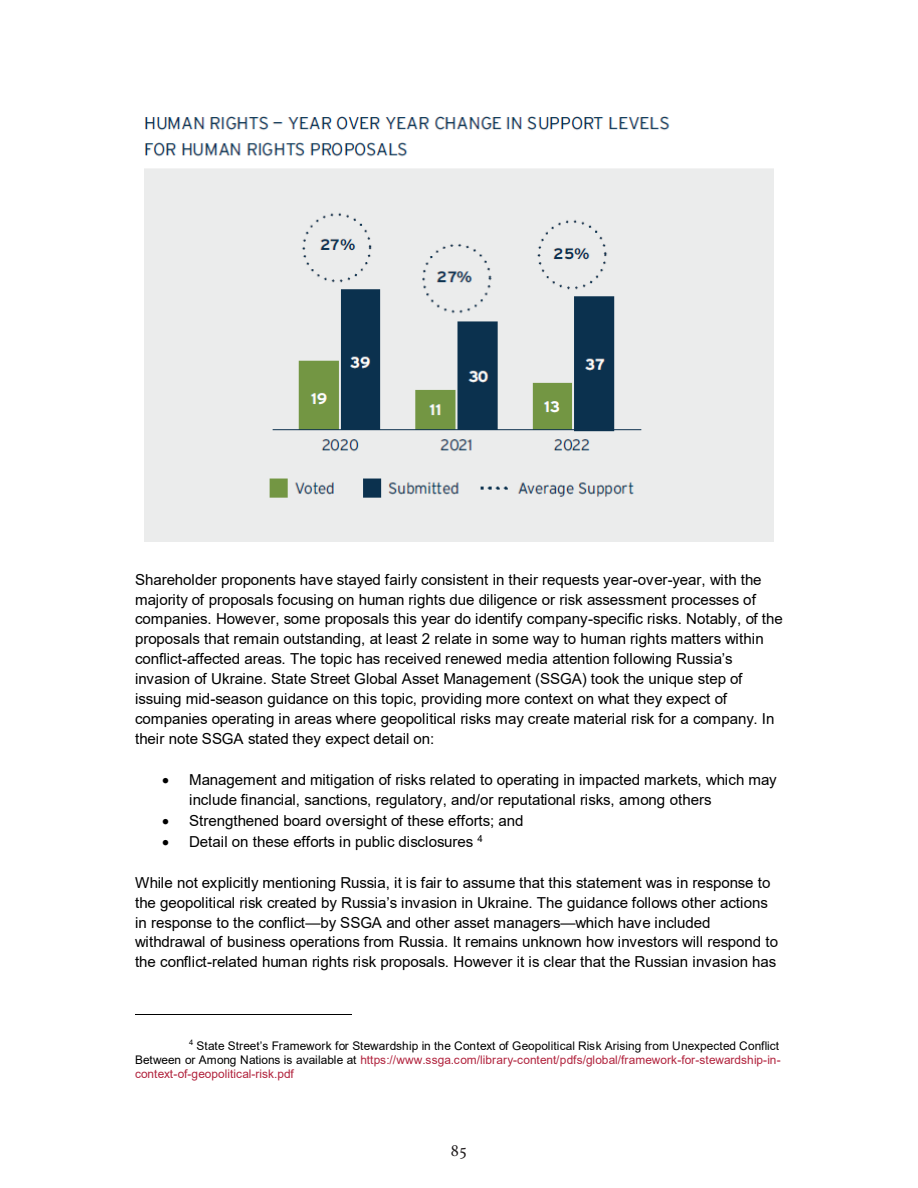
<style>
.page{position:relative;width:918px;height:1188px;background:#fff}
.page>*{position:absolute;margin:0;border:0;box-sizing:border-box;transform-origin:0 0}
.t1{font:18px "Minion Pro";color:#231f20}
.t2{font:15.15px/19.8px "Arial";letter-spacing:-.01em;color:#000}
.t3{font:11.85px/14px "Arial";letter-spacing:-.005em;color:#b1233d}
.s1{font-style:inherit}
.s2{color:#000}
</style>
<div class="page">
<hr style="left:135px;top:1014px;width:216px;height:1px;background:#000">
<img style="left:144px;top:116px;width:630px;height:426px">
<p class="t2" style="left:135px;top:570px;width:649px">Shareholder proponents have stayed fairly consistent in their requests year-over-year, with the majority of proposals focusing on human rights due diligence or risk assessment processes of companies. However, some proposals this year do identify company-specific risks. Notably, of the proposals that remain outstanding, at least 2 relate in some way to human rights matters within conflict-affected areas. The topic has received renewed media <span class="s1">attention following Russia’s </span>invasion of Ukraine. State Street Global Asset Management (SSGA) took the unique step of issuing mid-season guidance on this topic, providing more context on what they expect of companies operating in areas where geopolitical risks may create material risk for a company. In their note SSGA stated they expect detail on:</p>
<p class="t2" style="left:189px;top:770px;width:589px;text-indent:-27px">• Management and mitigation of risks related to operating in impacted markets, which may include financial, sanctions, regulatory, and/or reputational risks, among others</p>
<p class="t2" style="left:162px;top:810px;width:363px">• Strengthened board oversight of these efforts; and</p>
<p class="t2" style="left:162px;top:832px;width:322px">• Detail on these efforts in public disclosures <sup>4</sup></p>
<p class="t2" style="left:135px;top:872px;width:645px">While not explicitly mentioning Russia, it is fair to assume that this statement was in response to <span class="s1">the geopolitical risk created by Russia’s invasio</span>n in Ukraine. The guidance follows other actions in response to the conflict<span class="s1">—</span>by SSGA and other asset managers<span class="s1">—</span>which have included withdrawal of business operations from Russia. It remains unknown how investors will respond to the conflict-related human rights risk proposals. However it is clear that the Russian invasion has</p>
<p class="t3" style="left:135px;top:1039px;width:647px;text-indent:54px"><sup>4</sup> <span class="s2">Sta</span><span class="s2">te Street’s Framework for Stewardship in the Context of Geopolitical Risk Arising from Unexpected Conflict<br></span><span class="s2">Between or Among Nations is available at</span> https://www.ssga.com/library-content/pdfs/global/framework-for-stewardship-in&shy;context-of-geopolitical-risk.pdf</p>
<p class="t1" style="left:451px;top:1138px;width:18px">85</p>
</div>
